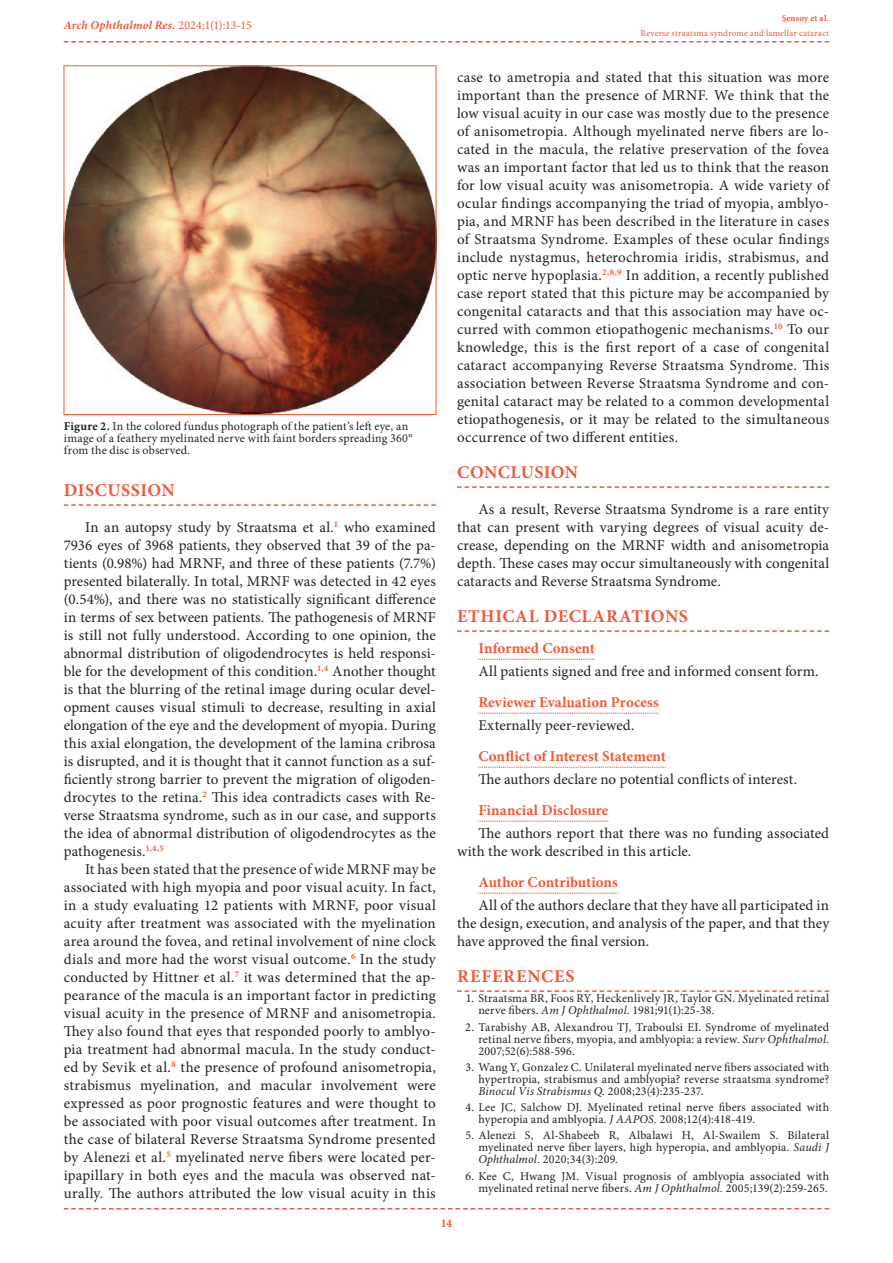
<style>
.page{position:relative;width:893px;height:1263px;background:#fff}
.page>*{position:absolute;margin:0;border:0;box-sizing:border-box;transform-origin:0 0}
._1__BAŞLIK{font:700 18px "Minion Pro";letter-spacing:.035em;color:#f05937}
.Ana_metin{font:15px/18px "Minion Pro";letter-spacing:.005em;color:#231f20;text-align:justify}
._2__Başlık{font:700 15px "Minion Pro";color:#f05937}
.Table-Figure{font:12px/12px "Minion Pro";letter-spacing:.01em;color:#231f20}
.t1{font:italic 700 12px "Minion Pro";letter-spacing:.015em;color:#f05937}
.t2{font:700 12px "Minion Pro";color:#f05937}
.t3{font:9px "Minion Pro";letter-spacing:.025em;color:#f05937}
.t4{font:700 9px "Minion Pro";letter-spacing:.02em;color:#f05937}
.s1{font-weight:400;font-style:normal}
.s2{font-weight:700}
.s3{font-style:italic}
</style>
<div class="page">
<svg style="left:64px;top:41px;width:765px;height:2px"></svg>
<svg style="left:64px;top:1208px;width:765px;height:1px"></svg>
<svg style="left:64px;top:504px;width:372px;height:2px"></svg>
<img style="left:66px;top:68px;width:368px;height:345px">
<svg style="left:457px;top:486px;width:372px;height:2px"></svg>
<svg style="left:457px;top:630px;width:372px;height:2px"></svg>
<svg style="left:478px;top:659px;width:117px;height:1px"></svg>
<svg style="left:478px;top:713px;width:181px;height:1px"></svg>
<svg style="left:478px;top:767px;width:188px;height:1px"></svg>
<svg style="left:478px;top:821px;width:130px;height:1px"></svg>
<svg style="left:478px;top:893px;width:140px;height:1px"></svg>
<svg style="left:457px;top:990px;width:372px;height:2px"></svg>
<p class="t1" style="left:64px;top:17px;width:190px">Arch Ophthalmol Res. <span class="s1">2024;1(1):13-15</span></p>
<p class="Table-Figure" style="left:64px;top:420px;width:350px"><span class="s2">Figure 2.</span> In the colored fundus photograph of the patient’s left eye, an image of a feathery myelinated nerve with faint borders spreading 360° from the disc is observed.</p>
<p class="_1__BAŞLIK" style="left:64px;top:477px;width:113px">DISCUSSION</p>
<p class="Ana_metin" style="left:64px;top:518px;width:374px;text-indent:21px">In an autopsy study by Straatsma et al.<sup>1</sup> who examined 7936 eyes of 3968 patients, they observed that 39 of the pa&shy;tients (0.98%) had MRNF, and three of these patients (7.7%) presented bilaterally. In total, MRNF was detected in 42 eyes (0.54%), and there was no statistically significant difference in terms of sex between patients. The pathogenesis of MRNF is still not fully understood. According to one opinion, the abnormal distribution of oligodendrocytes is held responsi&shy;ble for the development of this condition.<sup>1,4</sup> Another thought is that the blurring of the retinal image during ocular devel&shy;opment causes visual stimuli to decrease, resulting in axial elongation of the eye and the development of myopia. During this axial elongation, the development of the lamina cribrosa is disrupted, and it is thought that it cannot function as a suf&shy;ficiently strong barrier to prevent the migration of oligoden&shy;drocytes to the retina.<sup>2</sup> This idea contradicts cases with Re&shy;verse Straatsma syndrome, such as in our case, and supports the idea of abnormal distribution of oligodendrocytes as the pathogenesis.<sup>1,4,5</sup></p>
<p class="Ana_metin" style="left:64px;top:860px;width:374px;text-indent:21px">It has been stated that the presence of wide MRNF may be associated with high myopia and poor visual acuity. In fact, in a study evaluating 12 patients with MRNF, poor visual acuity after treatment was associated with the myelination area around the fovea, and retinal involvement of nine clock dials and more had the worst visual outcome.<sup>6</sup> In the study conducted by Hittner et al.<sup>7</sup> it was determined that the ap&shy;pearance of the macula is an important factor in predicting visual acuity in the presence of MRNF and anisometropia.<br>They also found that eyes that responded poorly to amblyo&shy;pia treatment had abnormal macula. In the study conduct&shy;ed by Sevik et al.<sup>8</sup> the presence of profound anisometropia, strabismus myelination, and macular involvement were expressed as poor prognostic features and were thought to be associated with poor visual outcomes after treatment. In the case of bilateral Reverse Straatsma Syndrome presented by Alenezi et al.<sup>5</sup> myelinated nerve fibers were located per&shy;ipapillary in both eyes and the macula was observed nat&shy;urally. The authors attributed the low visual acuity in this</p>
<p class="t4" style="left:782px;top:12px;width:49px">Şensoy et al.</p>
<p class="t3" style="left:641px;top:27px;width:190px">Reverse straatsma syndrome and lamellar cataract</p>
<p class="Ana_metin" style="left:457px;top:68px;width:374px">case to ametropia and stated that this situation was more important than the presence of MRNF. We think that the low visual acuity in our case was mostly due to the presence of anisometropia. Although myelinated nerve fibers are lo&shy;cated in the macula, the relative preservation of the fovea was an important factor that led us to think that the reason for low visual acuity was anisometropia. A wide variety of ocular findings accompanying the triad of myopia, amblyo&shy;pia, and MRNF has been described in the literature in cases of Straatsma Syndrome. Examples of these ocular findings include nystagmus, heterochromia iridis, strabismus, and optic nerve hypoplasia.<sup>2,8,9</sup> In addition, a recently published case report stated that this picture may be accompanied by congenital cataracts and that this association may have oc&shy;curred with common etiopathogenic mechanisms.<sup>10</sup> To our knowledge, this is the first report of a case of congenital cataract accompanying Reverse Straatsma Syndrome. This association between Reverse Straatsma Syndrome and con&shy;genital cataract may be related to a common developmental etiopathogenesis, or it may be related to the simultaneous occurrence of two different entities.</p>
<p class="_1__BAŞLIK" style="left:457px;top:459px;width:123px">CONCLUSION</p>
<p class="Ana_metin" style="left:457px;top:500px;width:374px;text-indent:21px">As a result, Reverse Straatsma Syndrome is a rare entity that can present with varying degrees of visual acuity de&shy;crease, depending on the MRNF width and anisometropia depth. These cases may occur simultaneously with congenital cataracts and Reverse Straatsma Syndrome.</p>
<p class="_1__BAŞLIK" style="left:457px;top:603px;width:232px">ETHICAL DECLARATIONS</p>
<p class="_2__Başlık" style="left:478px;top:637px;width:118px">Informed Consent</p>
<p class="Ana_metin" style="left:478px;top:662px;width:342px">All patients signed and free and informed consent form.</p>
<p class="_2__Başlık" style="left:478px;top:691px;width:182px">Reviewer Evaluation Process</p>
<p class="Ana_metin" style="left:478px;top:716px;width:158px">Externally peer-reviewed.</p>
<p class="_2__Başlık" style="left:478px;top:745px;width:189px">Conflict of Interest Statement</p>
<p class="Ana_metin" style="left:478px;top:770px;width:320px">The authors declare no potential conflicts of interest.</p>
<p class="_2__Başlık" style="left:478px;top:799px;width:132px">Financial Disclosure</p>
<p class="Ana_metin" style="left:457px;top:824px;width:374px;text-indent:21px">The authors report that there was no funding associated with the work described in this article.</p>
<p class="_2__Başlık" style="left:478px;top:871px;width:141px">Author Contributions</p>
<p class="Ana_metin" style="left:457px;top:896px;width:374px;text-indent:21px">All of the authors declare that they have all participated in the design, execution, and analysis of the paper, and that they have approved the final version.</p>
<p class="_1__BAŞLIK" style="left:457px;top:963px;width:119px">REFERENCES</p>
<p class="Table-Figure" style="left:478px;top:993px;width:352px;text-indent:-13px">1. Straatsma BR, Foos RY, Heckenlively JR, Taylor GN. Myelinated retinal nerve fibers. <span class="s3">Am J Ophthalmol.</span> 1981;91(1):25-38.</p>
<p class="Table-Figure" style="left:478px;top:1021px;width:352px;text-align:justify;text-indent:-13px">2. Tarabishy AB, Alexandrou TJ, Traboulsi EI. Syndrome of myelinated retinal nerve fibers, myopia, and amblyopia: a review. <span class="s3">Surv Ophthalmol.<br></span>2007;52(6):588-596.</p>
<p class="Table-Figure" style="left:478px;top:1061px;width:352px;text-align:justify;text-indent:-13px">3. Wang Y, Gonzalez C. Unilateral myelinated nerve fibers associated with hypertropia, strabismus and amblyopia? reverse straatsma syndrome?<br><span class="s3">Binocul Vis Strabismus Q.</span> 2008;23(4):235-237.</p>
<p class="Table-Figure" style="left:478px;top:1101px;width:352px;text-indent:-13px">4. Lee JC, Salchow DJ. Myelinated retinal nerve fibers associated with hyperopia and amblyopia. <span class="s3">J AAPOS.</span> 2008;12(4):418-419.</p>
<p class="Table-Figure" style="left:478px;top:1130px;width:352px;text-align:justify;text-indent:-13px">5. Alenezi S, Al-Shabeeb R, Albalawi H, Al-Swailem S. Bilateral myelinated nerve fiber layers, high hyperopia, and amblyopia. <span class="s3">Saudi J Ophthalmol.</span> 2020;34(3):209.</p>
<p class="Table-Figure" style="left:465px;top:1170px;width:365px;text-align:right">6. Kee C, Hwang JM. Visual prognosis of amblyopia associated with myelinated retinal nerve fibers. <span class="s3">Am J Ophthalmol.</span> 2005;139(2):259-265.</p>
<p class="t2" style="left:441px;top:1214px;width:13px">14</p>
</div>
